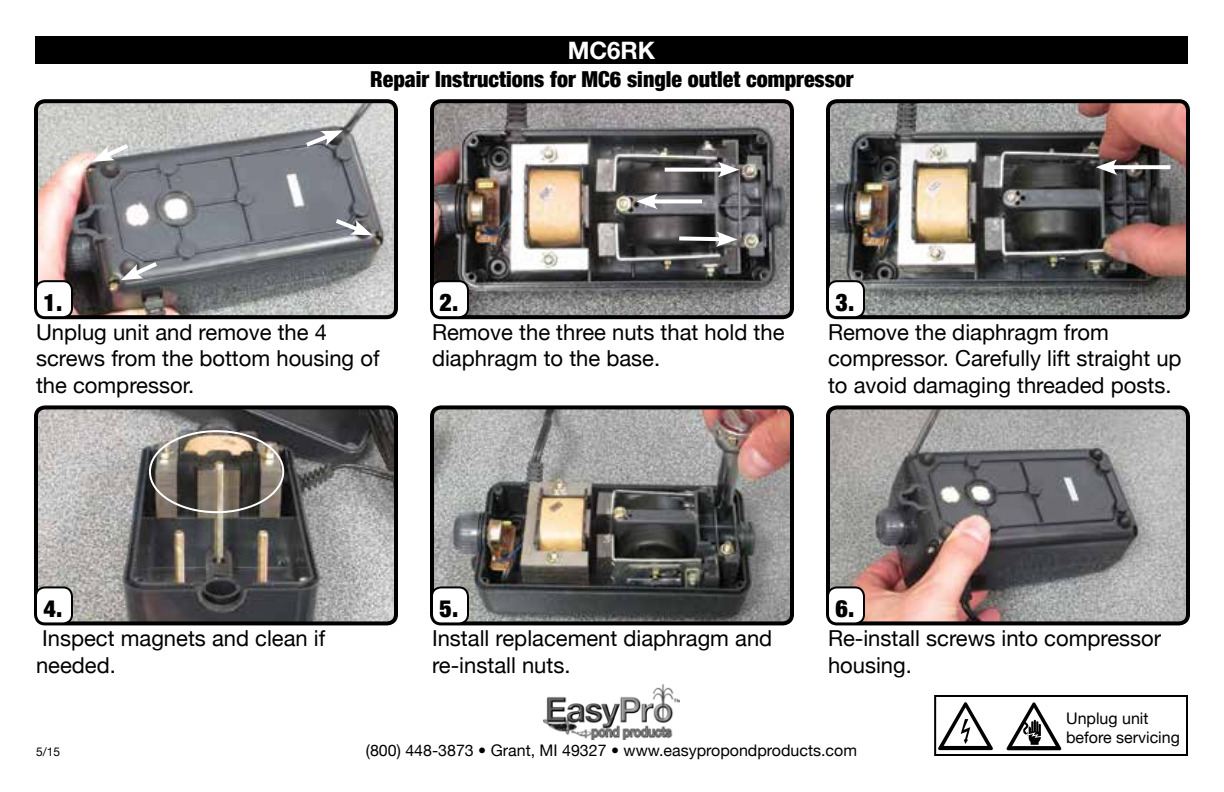
<style>
.page{position:relative;width:1224px;height:792px;background:#fff}
.page>*{position:absolute;margin:0;border:0;box-sizing:border-box;transform-origin:0 0}
.t1{font:900 condensed 24px "Helvetica Neue";color:#000}
.t2{font:700 24px "Helvetica Neue";color:#fff}
.t3{font:22px/26.4px "Helvetica Neue";color:#000}
.t4{font:900 condensed 22px "Helvetica Neue";color:#000}
.t5{font:16px/19.2px "Helvetica Neue";color:#000}
.t6{font:12px "Helvetica Neue";color:#000}
</style>
<div class="page">
<img style="left:39px;top:104px;width:354px;height:210px">
<div style="left:34px;top:99px;width:364px;height:220px;border:4px solid #000;border-radius:9px"></div>
<img style="left:39px;top:410px;width:354px;height:210px">
<div style="left:34px;top:405px;width:364px;height:220px;border:4px solid #000;border-radius:9px"></div>
<img style="left:435px;top:104px;width:354px;height:210px">
<div style="left:430px;top:99px;width:364px;height:220px;border:4px solid #000;border-radius:9px"></div>
<img style="left:435px;top:410px;width:354px;height:210px">
<div style="left:430px;top:405px;width:364px;height:220px;border:4px solid #000;border-radius:9px"></div>
<img style="left:831px;top:104px;width:354px;height:210px">
<div style="left:826px;top:99px;width:364px;height:220px;border:4px solid #000;border-radius:9px"></div>
<img style="left:831px;top:410px;width:354px;height:210px">
<div style="left:826px;top:405px;width:364px;height:220px;border:4px solid #000;border-radius:9px"></div>
<div style="left:36px;top:281px;width:36px;height:36px;background:#fff;border-radius:9px"></div>
<div style="left:35px;top:280px;width:38px;height:38px;border:2px solid #000;border-radius:9px"></div>
<div style="left:36px;top:587px;width:36px;height:36px;background:#fff;border-radius:9px"></div>
<div style="left:35px;top:586px;width:38px;height:38px;border:2px solid #000;border-radius:9px"></div>
<div style="left:432px;top:281px;width:36px;height:36px;background:#fff;border-radius:9px"></div>
<div style="left:431px;top:280px;width:38px;height:38px;border:2px solid #000;border-radius:9px"></div>
<div style="left:432px;top:587px;width:36px;height:36px;background:#fff;border-radius:9px"></div>
<div style="left:431px;top:586px;width:38px;height:38px;border:2px solid #000;border-radius:9px"></div>
<div style="left:828px;top:281px;width:36px;height:36px;background:#fff;border-radius:9px"></div>
<div style="left:827px;top:280px;width:38px;height:38px;border:2px solid #000;border-radius:9px"></div>
<div style="left:828px;top:587px;width:36px;height:36px;background:#fff;border-radius:9px"></div>
<div style="left:827px;top:586px;width:38px;height:38px;border:2px solid #000;border-radius:9px"></div>
<svg style="left:302px;top:130px;width:41px;height:20px"></svg>
<svg style="left:331px;top:216px;width:42px;height:19px"></svg>
<svg style="left:675px;top:231px;width:62px;height:16px"></svg>
<svg style="left:665px;top:168px;width:53px;height:4px"></svg>
<svg style="left:718px;top:162px;width:21px;height:15px"></svg>
<svg style="left:121px;top:259px;width:40px;height:21px"></svg>
<img style="left:544px;top:684px;width:135px;height:55px">
<svg style="left:938px;top:702px;width:55px;height:48px"></svg>
<svg style="left:1006px;top:702px;width:55px;height:48px"></svg>
<div style="left:934px;top:695px;width:254px;height:61px;border:2px solid #000"></div>
<div style="left:35px;top:36px;width:1153px;height:28px;background:#000"></div>
<svg style="left:658px;top:199px;width:44px;height:4px"></svg>
<svg style="left:636px;top:194px;width:22px;height:15px"></svg>
<div style="left:149px;top:430px;width:135px;height:83px;border:2px solid #fff;border-radius:50%"></div>
<svg style="left:1117px;top:165px;width:53px;height:4px"></svg>
<svg style="left:1096px;top:159px;width:21px;height:16px"></svg>
<svg style="left:92px;top:141px;width:41px;height:21px"></svg>
<p class="t2" style="left:568px;top:29px;width:89px">MC6RK</p>
<p class="t1" style="left:44px;top:283px;width:20px">1.</p>
<p class="t4" style="left:370px;top:61px;width:485px">Repair Instructions for MC6 single outlet compressor</p>
<p class="t1" style="left:440px;top:283px;width:20px">2.</p>
<p class="t1" style="left:836px;top:283px;width:20px">3.</p>
<p class="t3" style="left:36px;top:317px;width:345px">Unplug unit and remove the 4 screws from the bottom housing of the compressor.</p>
<p class="t3" style="left:432px;top:317px;width:354px">Remove the three nuts that hold the diaphragm to the base.</p>
<p class="t3" style="left:828px;top:317px;width:355px">Remove the diaphragm from compressor. Carefully lift straight up to avoid damaging threaded posts.</p>
<p class="t1" style="left:44px;top:589px;width:20px">4.</p>
<p class="t3" style="left:36px;top:624px;width:291px">Inspect magnets and clean if needed.</p>
<p class="t1" style="left:440px;top:589px;width:20px">5.</p>
<p class="t3" style="left:432px;top:624px;width:342px">Install replacement diaphragm and re-install nuts.</p>
<p class="t1" style="left:836px;top:589px;width:20px">6.</p>
<p class="t3" style="left:828px;top:624px;width:335px">Re-install screws into compressor housing.</p>
<p class="t6" style="left:36px;top:742px;width:26px">5/15</p>
<p class="t5" style="left:366px;top:740px;width:493px">(800) 448-3873 • Grant, MI 49327 • www.easypropondproducts.com</p>
<p class="t5" style="left:1066px;top:707px;width:115px">Unplug unit before servicing</p>
</div>
